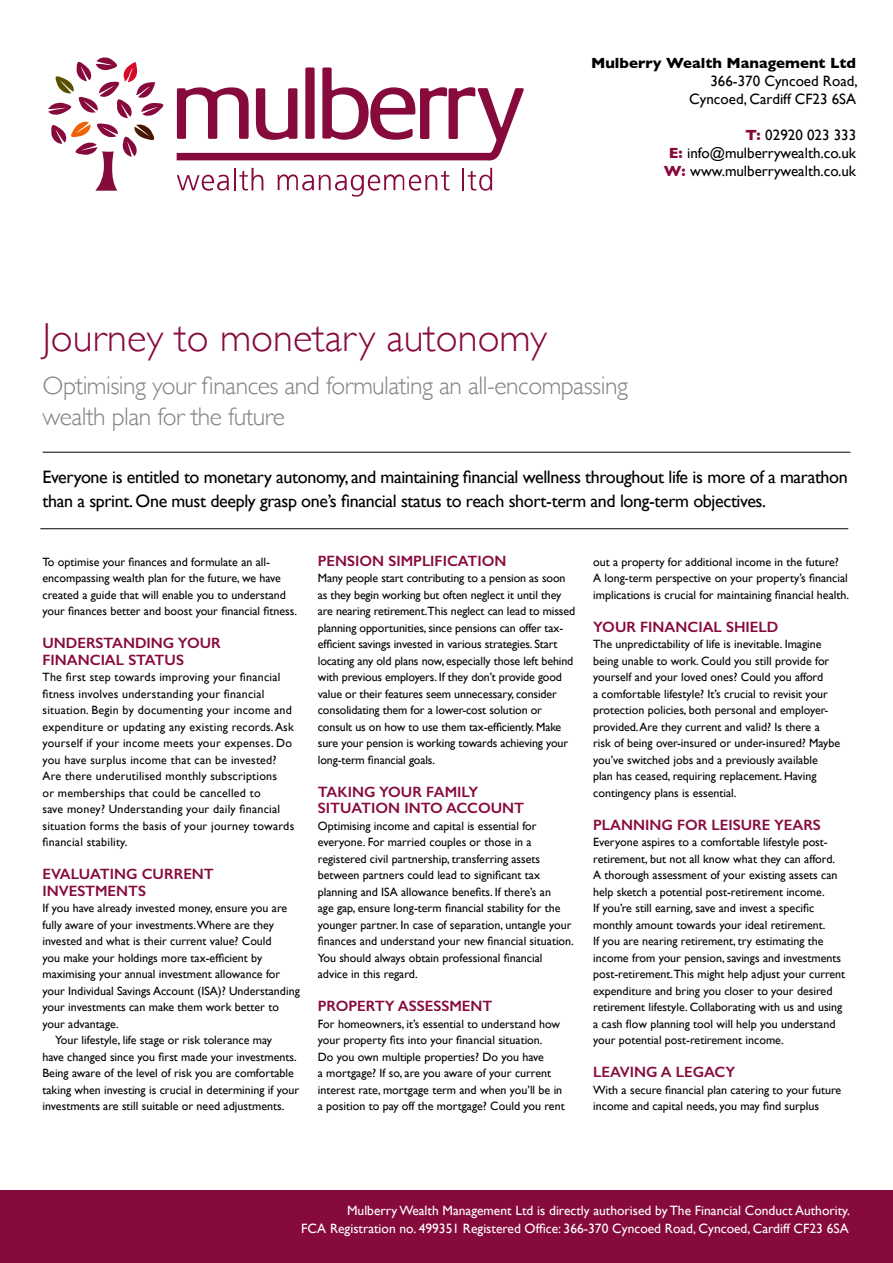
<style>
.page{position:relative;width:893px;height:1263px;background:#fff}
.page>*{position:absolute;margin:0;border:0;box-sizing:border-box;transform-origin:0 0}
.t1{font:300 40.5px "Gill Sans";color:#870a3d}
.t2{font:300 25.5px/31.5px "Gill Sans";letter-spacing:-.02em;color:#808285}
.t3{font:18px/24px "Gill Sans";letter-spacing:-.02em;color:#000}
.t4{font:600 15px/16.5px "Gill Sans";color:#870a3d}
.t5{font:15px/18px "Gill Sans";color:#000;text-align:right}
.t6{font:700 15px "Gill Sans";color:#000}
.t7{font:13.5px/18px "Gill Sans";color:#fff;text-align:right}
.t8{font:12px/16.5px "Gill Sans";color:#000}
.t9{font:12px/16.5px "Gill Sans";letter-spacing:.02em;color:#000}
.s1{font-weight:700;color:#870a3d}
</style>
<div class="page">
<hr style="left:43px;top:452px;width:807px;height:1px;background:#000">
<hr style="left:40px;top:528px;width:808px;height:1px;background:#000">
<div style="left:0;top:1190px;width:893px;height:73px;background:#870a3d"></div>
<svg style="left:177px;top:67px;width:347px;height:93px"></svg>
<svg style="left:177px;top:175px;width:52px;height:16px"></svg>
<hr style="left:234px;top:168px;width:2px;height:22px;background:#870a3d">
<svg style="left:239px;top:168px;width:24px;height:23px"></svg>
<svg style="left:278px;top:171px;width:172px;height:26px"></svg>
<hr style="left:462px;top:168px;width:2px;height:22px;background:#870a3d">
<svg style="left:468px;top:168px;width:24px;height:23px"></svg>
<svg style="left:48px;top:57px;width:116px;height:134px"></svg>
<p class="t6" style="left:591px;top:54px;width:267px">Mulberry Wealth Management Ltd</p>
<p class="t5" style="left:689px;top:72px;width:170px">366-370 Cyncoed Road,<br>Cyncoed, Cardiff CF23 6SA</p>
<p class="t5" style="left:664px;top:126px;width:194px"><span class="s1">T:</span> 02920 023 333<br><span class="s1">E:</span> info@mulberrywealth.co.uk<br><span class="s1">W:</span> www.mulberrywealth.co.uk</p>
<h1 class="t1" style="left:43px;top:315px;width:506px">Journey to monetary autonomy</h1>
<h2 class="t2" style="left:43px;top:370px;width:587px">Optimising your finances and formulating an all-encompassing wealth plan for the future</h2>
<h3 class="t3" style="left:42px;top:464px;width:807px">Everyone is entitled to monetary autonomy, and maintaining financial wellness throughout life is more of a marathon than a sprint. One must deeply grasp one’s financial status to reach short-term and long-term objectives.</h3>
<p class="t8" style="left:43px;top:553px;width:256px">To optimise your finances and formulate an all&shy;encompassing wealth plan for the future, we have created a guide that will enable you to understand your finances better and boost your financial fitness.</p>
<p class="t4" style="left:43px;top:635px;width:180px">UNDERSTANDING YOUR<br>FINANCIAL STATUS</p>
<p class="t9" style="left:43px;top:669px;width:253px">The first step towards improving your financial fitness involves understanding your financial situation. Begin by documenting your income and expenditure or updating any existing records. Ask yourself if your income meets your expenses. Do you have surplus income that can be invested?<br>Are there underutilised monthly subscriptions<br>or memberships that could be cancelled to<br>save money? Understanding your daily financial situation forms the basis of your journey towards financial stability.</p>
<p class="t4" style="left:43px;top:866px;width:173px">EVALUATING CURRENT<br>INVESTMENTS</p>
<p class="t8" style="left:43px;top:900px;width:246px">If you have already invested money, ensure you are</p>
<p class="t8" style="left:43px;top:916px;width:233px">fully aware of your investments.Where are they</p>
<p class="t8" style="left:43px;top:933px;width:231px">invested and what is their current value? Could</p>
<p class="t8" style="left:43px;top:949px;width:221px">you make your holdings more tax-efficient by</p>
<p class="t8" style="left:43px;top:966px;width:239px">maximising your annual investment allowance for</p>
<p class="t8" style="left:43px;top:982px;width:259px">your Individual Savings Account (ISA)? Understanding</p>
<p class="t8" style="left:43px;top:999px;width:238px">your investments can make them work better to</p>
<p class="t8" style="left:43px;top:1015px;width:78px">your advantage.</p>
<p class="t8" style="left:55px;top:1032px;width:218px">Your lifestyle, life stage or risk tolerance may</p>
<p class="t8" style="left:43px;top:1048px;width:256px">have changed since you first made your investments.</p>
<p class="t8" style="left:43px;top:1065px;width:253px">Being aware of the level of risk you are comfortable</p>
<p class="t8" style="left:43px;top:1081px;width:258px">taking when investing is crucial in determining if your</p>
<p class="t8" style="left:43px;top:1098px;width:243px">investments are still suitable or need adjustments.</p>
<p class="t4" style="left:318px;top:552px;width:190px">PENSION SIMPLIFICATION</p>
<p class="t8" style="left:318px;top:570px;width:259px">Many people start contributing to a pension as soon as they begin working but often neglect it until they are nearing retirement.This neglect can lead to missed planning opportunities, since pensions can offer tax&shy;efficient savings invested in various strategies. Start locating any old plans now, especially those left behind with previous employers. If they don’t provide good value or their features seem unnecessary, consider consolidating them for a lower-cost solution or consult us on how to use them tax-efficiently. Make sure your pension is working towards achieving your long-term financial goals.</p>
<p class="t4" style="left:318px;top:783px;width:208px">TAKING YOUR FAMILY<br>SITUATION INTO ACCOUNT</p>
<p class="t8" style="left:318px;top:817px;width:258px">Optimising income and capital is essential for everyone. For married couples or those in a registered civil partnership, transferring assets between partners could lead to significant tax planning and ISA allowance benefits. If there’s an<br>age gap, ensure long-term financial stability for the younger partner. In case of separation, untangle your finances and understand your new financial situation.<br>You should always obtain professional financial advice in this regard.</p>
<p class="t4" style="left:318px;top:998px;width:176px">PROPERTY ASSESSMENT</p>
<p class="t8" style="left:318px;top:1015px;width:248px">For homeowners, it’s essential to understand how your property fits into your financial situation.<br>Do you own multiple properties? Do you have<br>a mortgage? If so, are you aware of your current interest rate, mortgage term and when you’ll be in a position to pay off the mortgage? Could you rent</p>
<p class="t8" style="left:593px;top:553px;width:257px">out a property for additional income in the future?<br>A long-term perspective on your property’s financial implications is crucial for maintaining financial health.</p>
<p class="t4" style="left:593px;top:618px;width:187px">YOUR FINANCIAL SHIELD</p>
<p class="t8" style="left:593px;top:636px;width:248px">The unpredictability of life is inevitable. Imagine being unable to work. Could you still provide for yourself and your loved ones? Could you afford<br>a comfortable lifestyle? It’s crucial to revisit your protection policies, both personal and employer&shy;provided. Are they current and valid? Is there a risk of being over-insured or under-insured? Maybe you’ve switched jobs and a previously available plan has ceased, requiring replacement. Having contingency plans is essential.</p>
<p class="t4" style="left:593px;top:816px;width:229px">PLANNING FOR LEISURE YEARS</p>
<p class="t8" style="left:593px;top:834px;width:254px">Everyone aspires to a comfortable lifestyle post&shy;retirement, but not all know what they can afford.<br>A thorough assessment of your existing assets can help sketch a potential post-retirement income.<br>If you’re still earning, save and invest a specific monthly amount towards your ideal retirement.<br>If you are nearing retirement, try estimating the income from your pension, savings and investments post-retirement.This might help adjust your current expenditure and bring you closer to your desired retirement lifestyle. Collaborating with us and using a cash flow planning tool will help you understand your potential post-retirement income.</p>
<p class="t4" style="left:593px;top:1064px;width:144px">LEAVING A LEGACY</p>
<p class="t8" style="left:593px;top:1081px;width:250px">With a secure financial plan catering to your future income and capital needs, you may find surplus</p>
<p class="t7" style="left:301px;top:1201px;width:551px">Mulberry Wealth Management Ltd is directly authorised by The Financial Conduct Authority.<br>FCA Registration no. 499351 Registered Office: 366-370 Cyncoed Road, Cyncoed, Cardiff CF23 6SA</p>
</div>
